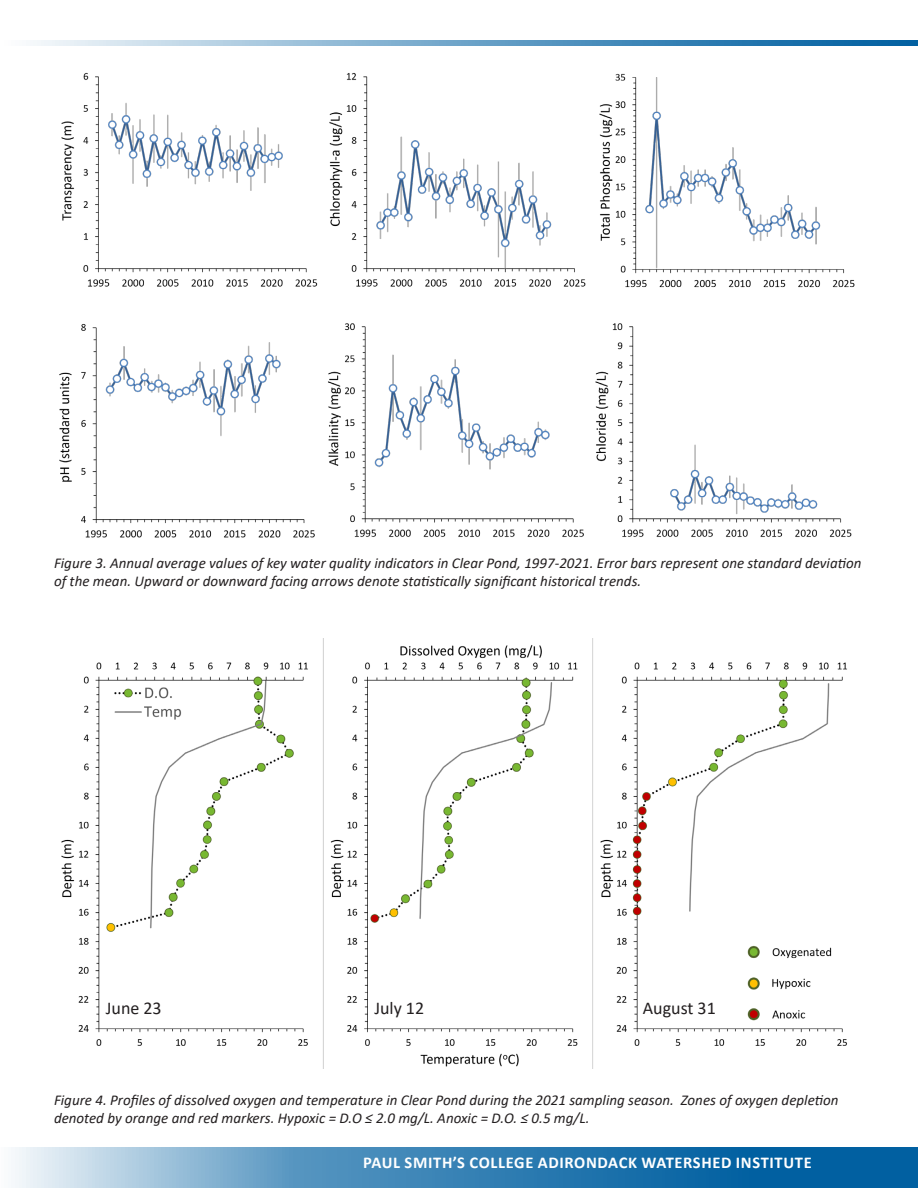
<style>
.page{position:relative;width:918px;height:1188px;background:#fff}
.page>*{position:absolute;margin:0;border:0;box-sizing:border-box;transform-origin:0 0}
.t1{font:18px "Calibri";color:#231f20}
.t2{font:700 16.5px "Calibri";letter-spacing:.04em;color:#fff}
.t3{font:italic 15px/18px "Calibri";color:#231f20}
</style>
<div class="page">
<svg style="left:33px;top:40px;width:885px;height:5px;background:#6fa4c9"></svg>
<svg style="left:15px;top:1148px;width:903px;height:40px;background:#498dbb"></svg>
<img style="left:59px;top:72px;width:796px;height:466px">
<img style="left:61px;top:638px;width:786px;height:430px">
<div style="left:757px;top:82px;width:104px;height:81px;background:#fff"></div>
<p class="t3" style="left:54px;top:553px;width:809px">Figure 3. Annual average values of key water quality indicators in Clear Pond, 1997-2021. Error bars represent one standard deviation of the mean. Upward or downward facing arrows denote statistically significant historical trends.</p>
<p class="t1" style="left:106px;top:995px;width:57px">June 23</p>
<p class="t1" style="left:374px;top:995px;width:51px">July 12</p>
<p class="t1" style="left:643px;top:995px;width:74px">August 31</p>
<p class="t3" style="left:54px;top:1090px;width:786px">Figure 4. Profiles of dissolved oxygen and temperature in Clear Pond during the 2021 sampling season. Zones of oxygen depletion denoted by orange and red markers. Hypoxic = D.O ≤ 2.0 mg/L. Anoxic = D.O. ≤ 0.5 mg/L.</p>
<p class="t2" style="left:363px;top:1151px;width:450px">PAUL SMITH’S COLLEGE ADIRONDACK WATERSHED INSTITUTE</p>
</div>
